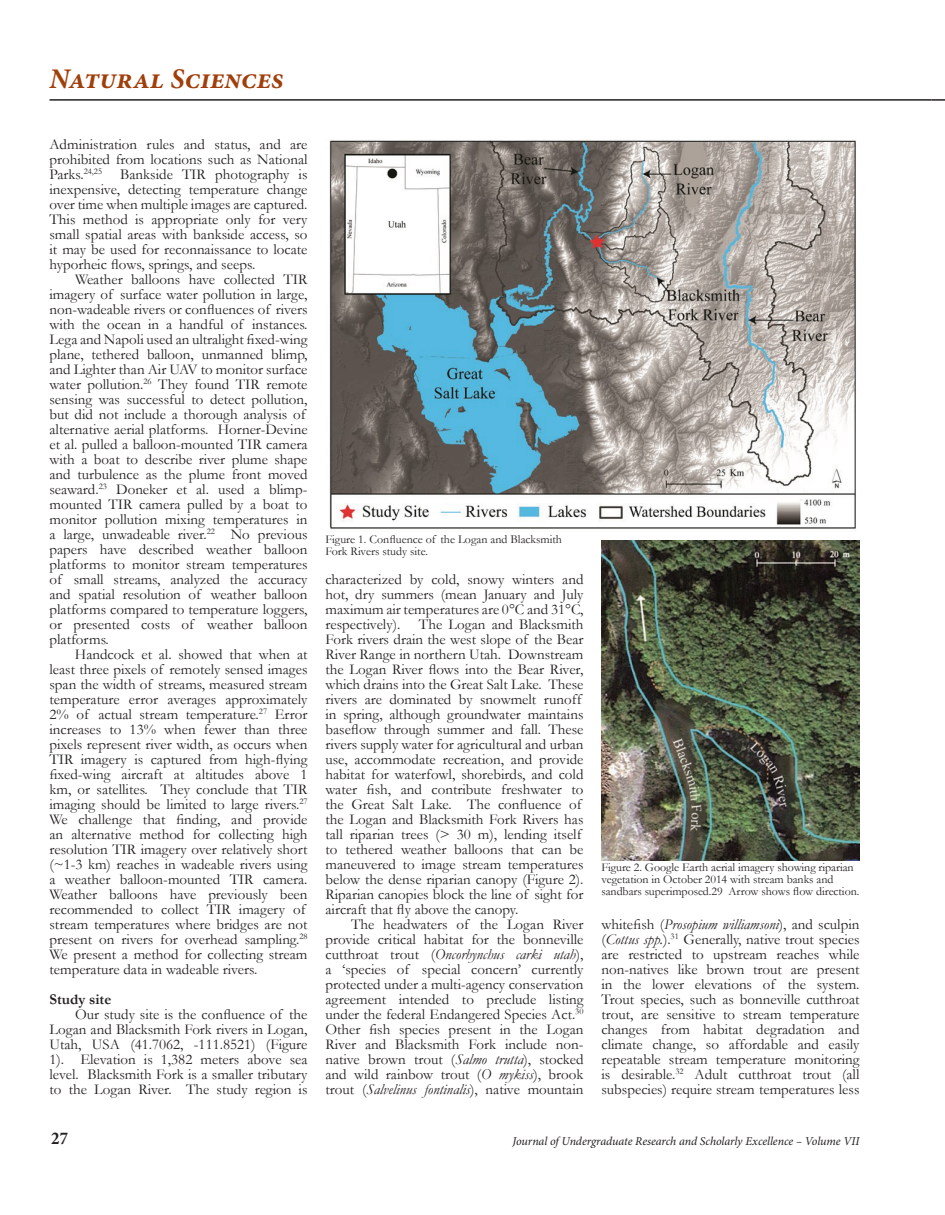
<style>
.page{position:relative;width:945px;height:1215px;background:#fff}
.page>*{position:absolute;margin:0;border:0;box-sizing:border-box;transform-origin:0 0}
.t1{font:italic 700 28.5px "Minion Pro";color:#a03f0b}
.t2{font:700 condensed 18px "Minion Pro";color:#231f20}
.t3{font:15px/15px "Garamond";color:#231f20;text-align:justify}
.t4{font:700 15px "Garamond";color:#231f20}
.t5{font:12px/12px "Garamond";letter-spacing:-.005em;color:#231f20}
.t6{font:italic 12px "Minion Pro";letter-spacing:-.005em;color:#231f20}
.s1{font-style:italic}
</style>
<div class="page">
<hr style="left:50px;top:99px;width:882px;height:2px;background:#231f20">
<svg style="left:931px;top:99px;width:14px;height:2px"></svg>
<img style="left:329px;top:140px;width:527px;height:389px">
<img style="left:602px;top:540px;width:258px;height:320px">
<h1 class="t1" style="left:50px;top:59px;width:236px">Natural Sciences</h1>
<p class="t3" style="left:50px;top:137px;width:260px">Administration rules and status, and are prohibited from locations such as National Parks.<sup>24,25</sup> Bankside TIR photography is inexpensive, detecting temperature change over time when multiple images are captured.<br>This method is appropriate only for very small spatial areas with bankside access, so it may be used for reconnaissance to locate hyporheic flows, springs, and seeps.</p>
<p class="t3" style="left:49px;top:272px;width:260px;text-align:left;text-indent:26px">Weather balloons have collected TIR imagery of surface water pollution in large, non-wadeable rivers or confluences of rivers with the ocean in a handful of instances.<br>Lega and Napoli used an ultralight fixed-wing plane, tethered balloon, unmanned blimp, and Lighter than Air UAV to monitor surface water pollution.<sup>26</sup> They found TIR remote sensing was successful to detect pollution, but did not include a thorough analysis of alternative aerial platforms. Horner-Devine et al. pulled a balloon-mounted TIR camera with a boat to describe river plume shape and turbulence as the plume front moved seaward.<sup>23</sup> Doneker et al. used a blimp&shy;mounted TIR camera pulled by a boat to monitor pollution mixing temperatures in a large, unwadeable river.<sup>22</sup> No previous papers have described weather balloon platforms to monitor stream temperatures of small streams, analyzed the accuracy and spatial resolution of weather balloon platforms compared to temperature loggers, or presented costs of weather balloon platforms.</p>
<p class="t3" style="left:49px;top:647px;width:260px;text-align:left;text-indent:26px">Handcock et al. showed that when at least three pixels of remotely sensed images span the width of streams, measured stream temperature error averages approximately 2% of actual stream temperature.<sup>27</sup> Error increases to 13% when fewer than three pixels represent river width, as occurs when TIR imagery is captured from high-flying fixed-wing aircraft at altitudes above 1 km, or satellites. They conclude that TIR imaging should be limited to large rivers.<sup>27<br></sup>We challenge that finding, and provide an alternative method for collecting high resolution TIR imagery over relatively short (~1-3 km) reaches in wadeable rivers using a weather balloon-mounted TIR camera.<br>Weather balloons have previously been recommended to collect TIR imagery of stream temperatures where bridges are not present on rivers for overhead sampling.<sup>28<br></sup>We present a method for collecting stream temperature data in wadeable rivers.</p>
<p class="t4" style="left:50px;top:989px;width:63px">Study site</p>
<p class="t3" style="left:50px;top:1007px;width:260px;text-indent:26px">Our study site is the confluence of the Logan and Blacksmith Fork rivers in Logan, Utah, USA (41.7062, -111.8521) (Figure 1). Elevation is 1,382 meters above sea level. Blacksmith Fork is a smaller tributary to the Logan River. The study region is</p>
<p class="t5" style="left:325px;top:533px;width:238px">Figure 1. Confluence of the Logan and Blacksmith<br>Fork Rivers study site.</p>
<p class="t3" style="left:326px;top:571px;width:260px;text-align:left">characterized by cold, snowy winters and hot, dry summers (mean January and July maximum air temperatures are 0°C and 31°C, respectively). The Logan and Blacksmith Fork rivers drain the west slope of the Bear River Range in northern Utah. Downstream the Logan River flows into the Bear River, which drains into the Great Salt Lake. These rivers are dominated by snowmelt runoff in spring, although groundwater maintains baseflow through summer and fall. These rivers supply water for agricultural and urban use, accommodate recreation, and provide habitat for waterfowl, shorebirds, and cold water fish, and contribute freshwater to the Great Salt Lake. The confluence of the Logan and Blacksmith Fork Rivers has tall riparian trees (&gt; 30 m), lending itself to tethered weather balloons that can be maneuvered to image stream temperatures below the dense riparian canopy (Figure 2).<br>Riparian canopies block the line of sight for aircraft that fly above the canopy.</p>
<p class="t3" style="left:326px;top:916px;width:260px;text-indent:26px">The headwaters of the Logan River provide critical habitat for the bonneville cutthroat trout (<span class="s1">Oncorhynchus carki utah</span>), a ‘species of special concern’ currently protected under a multi-agency conservation agreement intended to preclude listing under the federal Endangered Species Act.<sup>30<br></sup>Other fish species present in the Logan River and Blacksmith Fork include non&shy;native brown trout (<span class="s1">Salmo trutta</span>), stocked and wild rainbow trout (<span class="s1">O mykiss</span>), brook trout (<span class="s1">Salvelinus fontinalis</span>), native mountain</p>
<p class="t5" style="left:602px;top:861px;width:259px">Figure 2. Google Earth aerial imagery showing riparian vegetation in October 2014 with stream banks and sandbars superimposed.29 Arrow shows flow direction.</p>
<p class="t3" style="left:602px;top:917px;width:260px">whitefish (<span class="s1">Prosopium williamsoni</span>), and sculpin (<span class="s1">Cottus spp.</span>).<sup>31</sup> Generally, native trout species are restricted to upstream reaches while non-natives like brown trout are present in the lower elevations of the system.<br>Trout species, such as bonneville cutthroat trout, are sensitive to stream temperature changes from habitat degradation and climate change, so affordable and easily repeatable stream temperature monitoring is desirable.<sup>32</sup> Adult cutthroat trout (all subspecies) require stream temperatures less</p>
<p class="t2" style="left:51px;top:1126px;width:18px">27</p>
<p class="t6" style="left:513px;top:1133px;width:348px">Journal of Undergraduate Research and Scholarly Excellence – Volume VII</p>
</div>
